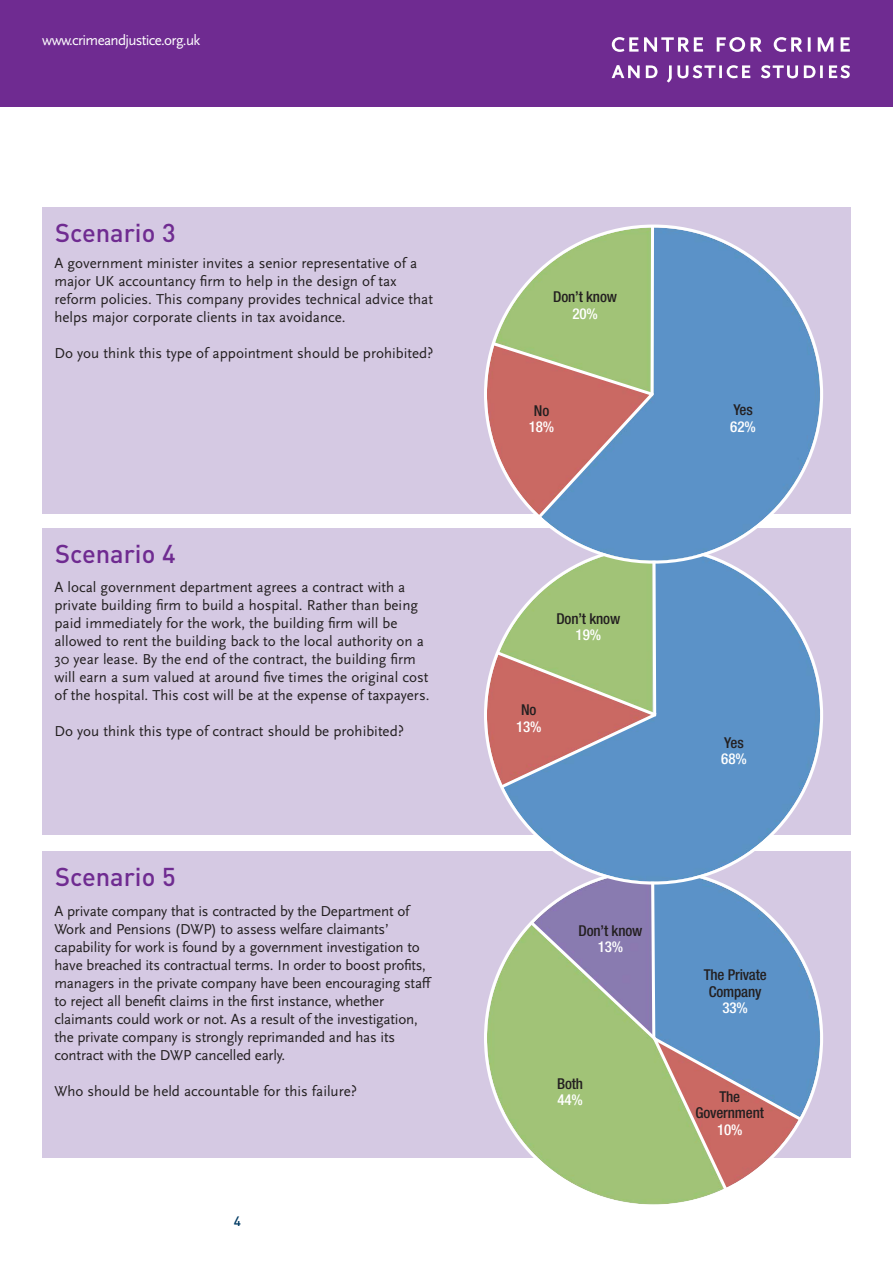
<style>
.page{position:relative;width:893px;height:1263px;background:#fff}
.page>*{position:absolute;margin:0;border:0;box-sizing:border-box;transform-origin:0 0}
.t1{font:500 25.5px "DIN Pro";color:#6f2b91}
.t2{font:15px/18px "Scala Sans Pro";color:#231f20}
.t3{font:500 condensed 15px/16.5px "Helvetica Neue LT Com";letter-spacing:-.01em;color:#231f20;text-align:center}
.t4{font:500 condensed 15px "Helvetica Neue LT Com";letter-spacing:-.01em;color:#fff}
.t5{font:15px "Scala Sans Pro";letter-spacing:-.045em;color:#fff}
.t6{font:500 13.5px "DIN Pro";color:#003a63}
</style>
<div class="page">
<div style="left:42px;top:852px;width:808px;height:306px;background:#d5c9e3"></div>
<svg style="left:484px;top:924px;width:339px;height:281px"></svg>
<svg style="left:528px;top:885px;width:276px;height:308px;background:#95a7a2"></svg>
<div style="left:42px;top:528px;width:808px;height:307px;background:#d5c9e3"></div>
<svg style="left:484px;top:564px;width:339px;height:321px"></svg>
<svg style="left:493px;top:564px;width:167px;height:227px;background:#a8a48f"></svg>
<div style="left:0;top:0;width:892px;height:106px;background:#6f2b91"></div>
<svg style="left:612px;top:65px;width:28px;height:13px"></svg>
<svg style="left:646px;top:65px;width:11px;height:13px"></svg>
<svg style="left:667px;top:65px;width:83px;height:18px"></svg>
<svg style="left:761px;top:65px;width:37px;height:13px"></svg>
<svg style="left:804px;top:65px;width:19px;height:13px"></svg>
<svg style="left:829px;top:65px;width:21px;height:13px"></svg>
<svg style="left:612px;top:37px;width:26px;height:15px"></svg>
<svg style="left:644px;top:37px;width:59px;height:15px"></svg>
<svg style="left:717px;top:37px;width:45px;height:15px"></svg>
<svg style="left:774px;top:37px;width:28px;height:15px"></svg>
<svg style="left:808px;top:37px;width:2px;height:15px"></svg>
<svg style="left:818px;top:37px;width:15px;height:15px"></svg>
<svg style="left:840px;top:37px;width:10px;height:15px"></svg>
<div style="left:42px;top:208px;width:808px;height:306px;background:#d5c9e3"></div>
<svg style="left:484px;top:225px;width:339px;height:339px"></svg>
<svg style="left:489px;top:224px;width:168px;height:297px"></svg>
<p class="t5" style="left:42px;top:34px;width:159px">www.crimeandjustice.org.uk</p>
<h1 class="t1" style="left:55px;top:219px;width:122px">Scenario 3</h1>
<p class="t2" style="left:54px;top:256px;width:380px">A government minister invites a senior representative of a major UK accountancy firm to help in the design of tax reform policies. This company provides technical advice that helps major corporate clients in tax avoidance.</p>
<p class="t2" style="left:54px;top:346px;width:381px">Do you think this type of appointment should be prohibited?</p>
<h1 class="t1" style="left:55px;top:540px;width:122px">Scenario 4</h1>
<p class="t2" style="left:54px;top:580px;width:376px">A local government department agrees a contract with a private building firm to build a hospital. Rather than being paid immediately for the work, the building firm will be allowed to rent the building back to the local authority on a 30 year lease. By the end of the contract, the building firm will earn a sum valued at around five times the original cost of the hospital. This cost will be at the expense of taxpayers.</p>
<p class="t2" style="left:54px;top:724px;width:351px">Do you think this type of contract should be prohibited?</p>
<h1 class="t1" style="left:55px;top:863px;width:122px">Scenario 5</h1>
<p class="t2" style="left:54px;top:904px;width:379px">A private company that is contracted by the Department of Work and Pensions (DWP) to assess welfare claimants’ capability for work is found by a government investigation to have breached its contractual terms. In order to boost profits, managers in the private company have been encouraging staff to reject all benefit claims in the first instance, whether claimants could work or not. As a result of the investigation, the private company is strongly reprimanded and has its contract with the DWP cancelled early.</p>
<p class="t2" style="left:54px;top:1084px;width:304px">Who should be held accountable for this failure?</p>
<p class="t6" style="left:234px;top:1213px;width:9px">4</p>
<p class="t3" style="left:553px;top:289px;width:65px">Don’t know</p>
<p class="t4" style="left:572px;top:305px;width:27px">20%</p>
<p class="t3" style="left:534px;top:402px;width:17px">No</p>
<p class="t4" style="left:529px;top:418px;width:27px">18%</p>
<p class="t3" style="left:733px;top:402px;width:21px">Yes</p>
<p class="t4" style="left:730px;top:418px;width:27px">62%</p>
<p class="t3" style="left:556px;top:610px;width:65px">Don’t know</p>
<p class="t4" style="left:576px;top:626px;width:27px">19%</p>
<p class="t3" style="left:521px;top:702px;width:17px">No</p>
<p class="t4" style="left:516px;top:718px;width:27px">13%</p>
<p class="t3" style="left:724px;top:734px;width:21px">Yes</p>
<p class="t4" style="left:721px;top:750px;width:27px">68%</p>
<p class="t3" style="left:578px;top:922px;width:65px">Don’t know</p>
<p class="t4" style="left:598px;top:938px;width:27px">13%</p>
<p class="t3" style="left:704px;top:967px;width:65px">The Private<br>Company</p>
<p class="t4" style="left:722px;top:1000px;width:27px">33%</p>
<p class="t3" style="left:557px;top:1075px;width:27px">Both</p>
<p class="t4" style="left:557px;top:1091px;width:27px">44%</p>
<p class="t3" style="left:695px;top:1088px;width:70px">The<br>Government</p>
<p class="t4" style="left:717px;top:1121px;width:27px">10%</p>
</div>
